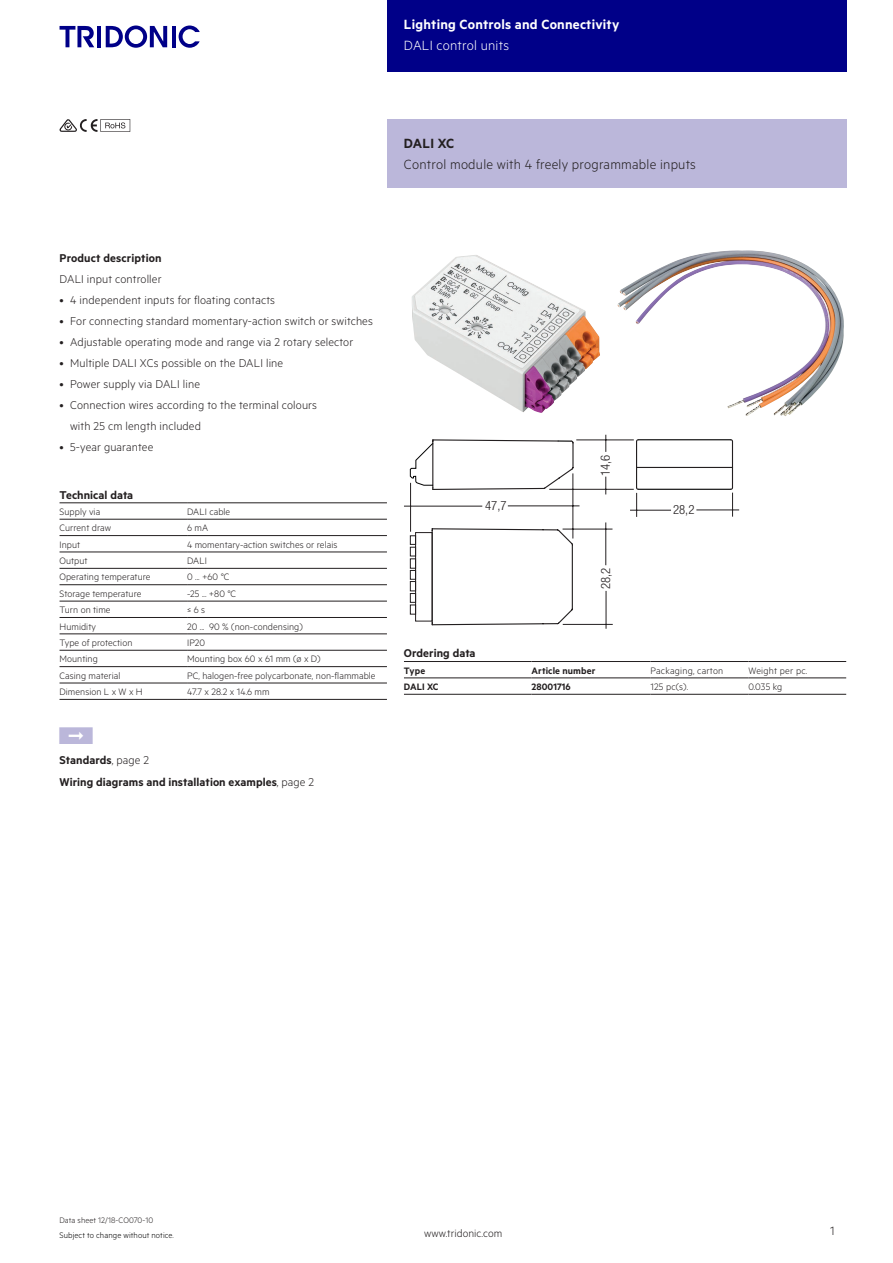
<style>
.page{position:relative;width:893px;height:1263px;background:#fff}
.page>*{position:absolute;margin:0;border:0;box-sizing:border-box;transform-origin:0 0}
.t1{font:15px "Tridonic Metric Print Light";letter-spacing:.015em;color:#231f20}
.t2{font:15px "Tridonic Metric Print Semi";letter-spacing:.015em;color:#fff}
.t3{font:15px "Tridonic Metric Print Light";letter-spacing:.015em;color:#fff}
.t4{font:15px "Tridonic Metric Print Semi";letter-spacing:.005em;color:#231f20}
.t5{font:13.5px "Tridonic Metric Print Light";color:#231f20}
.t6{font:12.75px/21px "Tridonic Metric Print Light";letter-spacing:.01em;color:#231f20}
.t7{font:12.75px/21.3px "Tridonic Metric Print Semi";letter-spacing:.005em;color:#231f20}
.t8{font:300 condensed 12.75px "Helvetica Neue LTW1 G";color:#231f20}
.t9{font:12px "Tridonic Metric Print Light";letter-spacing:.005em;color:#231f20}
.t10{font:10.5px "Tridonic Metric Print Light";letter-spacing:.005em;color:#231f20}
.t11{font:10.5px "Tridonic Metric Print Semi";letter-spacing:.01em;color:#231f20}
.t12{font:9px "Tridonic Metric Print Light";letter-spacing:.01em;color:#000}
.t13{font:9px "Tridonic Metric Print Light";letter-spacing:.005em;color:#231f20}
.s1{font-family:"Tridonic Metric Print Light"}
</style>
<div class="page">
<div style="left:387px;top:0;width:459px;height:72px;background:#008"></div>
<hr style="left:97px;top:26px;width:4px;height:21px;background:#008">
<svg style="left:106px;top:26px;width:61px;height:22px"></svg>
<hr style="left:172px;top:26px;width:3px;height:21px;background:#008">
<svg style="left:179px;top:26px;width:21px;height:22px"></svg>
<svg style="left:60px;top:26px;width:34px;height:21px"></svg>
<svg style="left:60px;top:119px;width:70px;height:13px"></svg>
<hr style="left:60px;top:502px;width:127px;height:1px;background:#231f20">
<hr style="left:187px;top:502px;width:200px;height:1px;background:#231f20">
<hr style="left:60px;top:519px;width:127px;height:1px;background:#231f20">
<hr style="left:187px;top:519px;width:200px;height:1px;background:#231f20">
<hr style="left:60px;top:535px;width:127px;height:1px;background:#231f20">
<hr style="left:187px;top:535px;width:200px;height:1px;background:#231f20">
<hr style="left:60px;top:552px;width:127px;height:1px;background:#231f20">
<hr style="left:187px;top:552px;width:200px;height:1px;background:#231f20">
<hr style="left:60px;top:568px;width:127px;height:1px;background:#231f20">
<hr style="left:187px;top:568px;width:200px;height:1px;background:#231f20">
<hr style="left:60px;top:584px;width:127px;height:1px;background:#231f20">
<hr style="left:187px;top:584px;width:200px;height:1px;background:#231f20">
<hr style="left:60px;top:601px;width:127px;height:1px;background:#231f20">
<hr style="left:60px;top:617px;width:127px;height:1px;background:#231f20">
<hr style="left:187px;top:601px;width:200px;height:1px;background:#231f20">
<hr style="left:187px;top:617px;width:200px;height:1px;background:#231f20">
<hr style="left:60px;top:634px;width:127px;height:1px;background:#231f20">
<hr style="left:187px;top:634px;width:200px;height:1px;background:#231f20">
<hr style="left:60px;top:650px;width:127px;height:1px;background:#231f20">
<hr style="left:187px;top:650px;width:200px;height:1px;background:#231f20">
<hr style="left:60px;top:666px;width:127px;height:1px;background:#231f20">
<hr style="left:60px;top:683px;width:127px;height:1px;background:#231f20">
<hr style="left:60px;top:699px;width:127px;height:1px;background:#231f20">
<hr style="left:187px;top:666px;width:200px;height:1px;background:#231f20">
<hr style="left:187px;top:683px;width:200px;height:1px;background:#231f20">
<hr style="left:187px;top:699px;width:200px;height:1px;background:#231f20">
<div style="left:387px;top:119px;width:459px;height:68px;background:#bbb7da"></div>
<img style="left:412px;top:255px;width:188px;height:158px">
<img style="left:617px;top:250px;width:210px;height:166px">
<hr style="left:630px;top:510px;width:41px;height:1px;background:#231f20">
<hr style="left:696px;top:510px;width:43px;height:1px;background:#231f20">
<hr style="left:576px;top:440px;width:58px;height:1px;background:#231f20">
<svg style="left:606px;top:435px;width:1px;height:17px"></svg>
<hr style="left:549px;top:489px;width:85px;height:1px;background:#231f20">
<svg style="left:605px;top:477px;width:1px;height:17px"></svg>
<hr style="left:606px;top:591px;width:1px;height:38px;background:#231f20">
<hr style="left:563px;top:624px;width:50px;height:1px;background:#231f20">
<hr style="left:605px;top:522px;width:1px;height:43px;background:#231f20">
<hr style="left:563px;top:529px;width:49px;height:1px;background:#231f20">
<hr style="left:404px;top:506px;width:78px;height:1px;background:#231f20">
<hr style="left:410px;top:483px;width:1px;height:49px;background:#231f20">
<hr style="left:508px;top:506px;width:71px;height:1px;background:#231f20">
<hr style="left:573px;top:473px;width:1px;height:65px;background:#231f20">
<svg style="left:635px;top:439px;width:99px;height:78px"></svg>
<svg style="left:410px;top:528px;width:163px;height:98px"></svg>
<svg style="left:410px;top:439px;width:164px;height:52px"></svg>
<svg style="left:404px;top:678px;width:247px;height:16px"></svg>
<hr style="left:404px;top:661px;width:127px;height:1px;background:#231f20">
<hr style="left:404px;top:677px;width:127px;height:1px;background:#231f20">
<hr style="left:531px;top:661px;width:120px;height:1px;background:#231f20">
<hr style="left:531px;top:677px;width:120px;height:1px;background:#231f20">
<hr style="left:651px;top:661px;width:97px;height:1px;background:#231f20">
<hr style="left:651px;top:677px;width:97px;height:1px;background:#231f20">
<hr style="left:748px;top:661px;width:98px;height:1px;background:#231f20">
<hr style="left:748px;top:677px;width:98px;height:1px;background:#231f20">
<hr style="left:404px;top:694px;width:127px;height:1px;background:#231f20">
<hr style="left:531px;top:694px;width:120px;height:1px;background:#231f20">
<hr style="left:651px;top:694px;width:97px;height:1px;background:#231f20">
<hr style="left:748px;top:694px;width:98px;height:1px;background:#231f20">
<h1 class="t2" style="left:404px;top:15px;width:217px">Lighting Controls and Connectivity</h1>
<h1 class="t3" style="left:404px;top:37px;width:107px">DALI control units</h1>
<h1 class="t4" style="left:404px;top:134px;width:52px">DALI XC</h1>
<h1 class="t1" style="left:404px;top:156px;width:294px">Control module with 4 freely programmable inputs</h1>
<p class="t7" style="left:60px;top:247px;width:104px">Product description</p>
<p class="t6" style="left:60px;top:268px;width:103px">DALI input controller</p>
<p class="t6" style="left:60px;top:289px;width:217px">• 4 independent inputs for floating contacts</p>
<p class="t6" style="left:60px;top:310px;width:315px">• For connecting standard momentary-action switch or switches</p>
<p class="t6" style="left:60px;top:331px;width:295px">• Adjustable operating mode and range via 2 rotary selector</p>
<p class="t6" style="left:60px;top:352px;width:225px">• Multiple DALI XCs possible on the DALI line</p>
<p class="t6" style="left:60px;top:373px;width:142px">• Power supply via DALI line</p>
<p class="t6" style="left:70px;top:394px;width:248px;text-indent:-11px">• Connection wires according to the terminal colours with 25 cm length included</p>
<p class="t6" style="left:60px;top:436px;width:95px">• 5-year guarantee</p>
<p class="t7" style="left:60px;top:484px;width:75px">Technical data</p>
<p class="t10" style="left:60px;top:506px;width:42px">Supply via</p>
<p class="t10" style="left:187px;top:506px;width:45px">DALI cable</p>
<p class="t10" style="left:60px;top:522px;width:53px">Current draw</p>
<p class="t10" style="left:187px;top:522px;width:23px">6 mA</p>
<p class="t10" style="left:60px;top:538px;width:22px">Input</p>
<p class="t10" style="left:187px;top:538px;width:152px">4 momentary-action switches or relais</p>
<p class="t10" style="left:60px;top:555px;width:30px">Output</p>
<p class="t10" style="left:187px;top:555px;width:21px">DALI</p>
<p class="t10" style="left:60px;top:571px;width:93px">Operating temperature</p>
<p class="t10" style="left:187px;top:571px;width:44px">0 ... +60 °C</p>
<p class="t10" style="left:60px;top:587px;width:83px">Storage temperature</p>
<p class="t10" style="left:187px;top:587px;width:51px">-25 ... +80 °C</p>
<p class="t10" style="left:60px;top:604px;width:53px">Turn on time</p>
<p class="t10" style="left:187px;top:604px;width:20px">≤ 6 s</p>
<p class="t10" style="left:60px;top:620px;width:38px">Humidity</p>
<p class="t10" style="left:187px;top:620px;width:117px">20 ... 90 % (non-condensing)</p>
<p class="t10" style="left:60px;top:637px;width:74px">Type of protection</p>
<p class="t10" style="left:187px;top:637px;width:20px">IP20</p>
<p class="t10" style="left:60px;top:653px;width:40px">Mounting</p>
<p class="t10" style="left:187px;top:653px;width:135px">Mounting box 60 x 61 mm (ø x D)</p>
<p class="t10" style="left:60px;top:669px;width:62px">Casing material</p>
<p class="t10" style="left:187px;top:669px;width:190px">PC, halogen-free polycarbonate, non-flammable</p>
<p class="t10" style="left:60px;top:686px;width:85px">Dimension L x W x H</p>
<p class="t10" style="left:187px;top:686px;width:84px">47.7 x 28.2 x 14.6 mm</p>
<p class="t7" style="left:60px;top:749px;width:256px">Standards<span class="s1">, page 2<br></span>Wiring diagrams and installation examples<span class="s1">, page 2</span></p>
<p class="t8" style="left:485px;top:498px;width:23px">47,7</p>
<p class="t8" style="left:598px;top:476px;width:23px;rotate:-90deg">14,6</p>
<p class="t8" style="left:598px;top:589px;width:23px;rotate:-90deg">28,2</p>
<p class="t8" style="left:673px;top:502px;width:23px">28,2</p>
<p class="t7" style="left:404px;top:642px;width:73px">Ordering data</p>
<p class="t11" style="left:404px;top:664px;width:23px">Type</p>
<p class="t11" style="left:531px;top:664px;width:65px">Article number</p>
<p class="t10" style="left:651px;top:664px;width:74px">Packaging, carton</p>
<p class="t10" style="left:748px;top:664px;width:61px">Weight per pc.</p>
<p class="t11" style="left:404px;top:680px;width:36px">DALI XC</p>
<p class="t11" style="left:532px;top:680px;width:41px">28001716</p>
<p class="t10" style="left:651px;top:681px;width:39px">125 pc(s).</p>
<p class="t10" style="left:748px;top:681px;width:35px">0.035 kg</p>
<p class="t13" style="left:60px;top:1215px;width:95px">Data sheet 12/18-CO070-10</p>
<p class="t12" style="left:60px;top:1229px;width:116px">Subject to change without notice.</p>
<p class="t9" style="left:424px;top:1227px;width:80px">www.tridonic.com</p>
<p class="t5" style="left:830px;top:1223px;width:6px">1</p>
</div>
